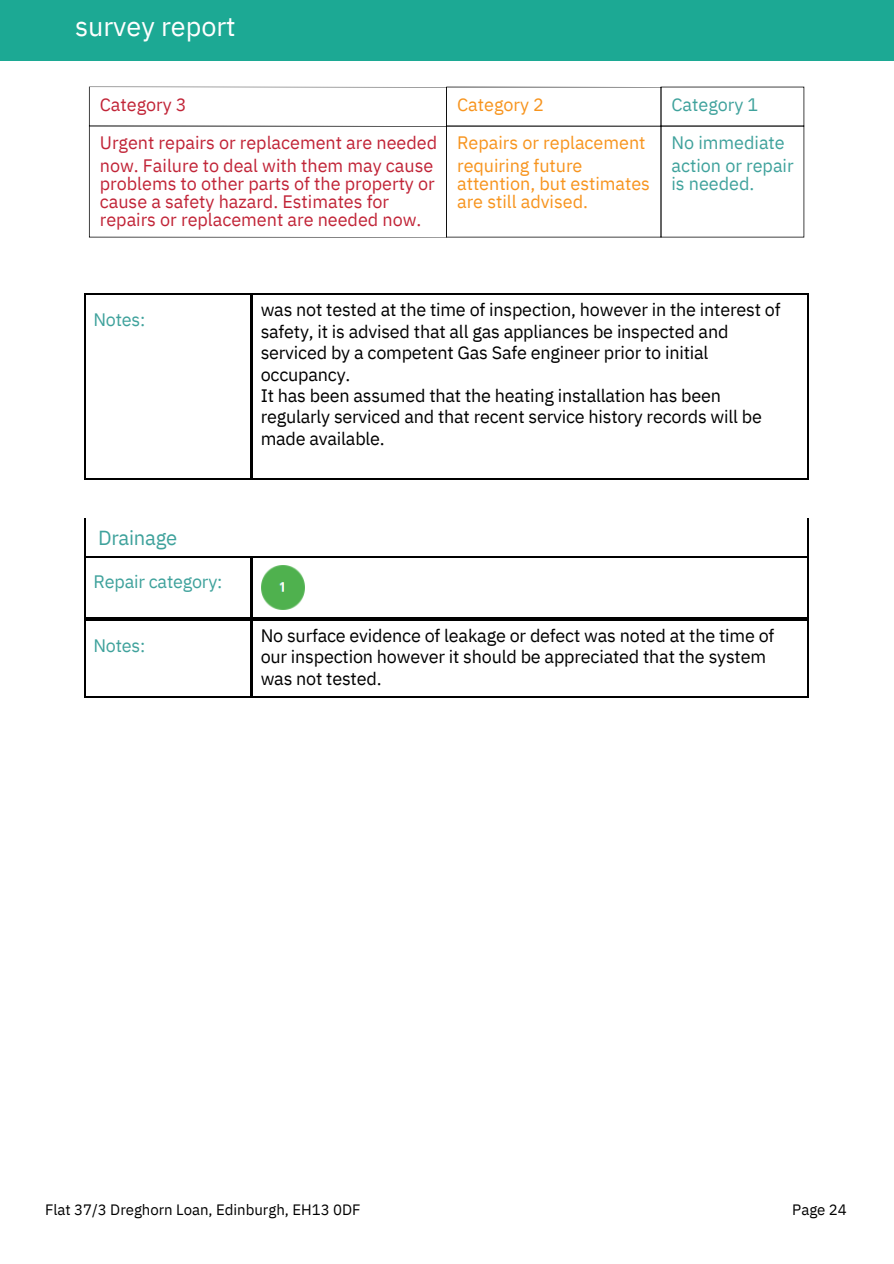
<style>
.page{position:relative;width:894px;height:1264px;background:#fff}
.page>*{position:absolute;margin:0;border:0;box-sizing:border-box;transform-origin:0 0}
.t1{font:27px "IBM Plex Sans";color:#fff}
.t2{font:20.25px "IBM Plex Sans";letter-spacing:-.01em;color:#3fa29c}
.t3{font:18px/21.3px "IBM Plex Sans";letter-spacing:-.01em;color:#000}
.t4{font:18px/18px "IBM Plex Sans";color:#c12437}
.t5{font:18px/18px "IBM Plex Sans";color:#f7941e}
.t6{font:18px/38.2px "IBM Plex Sans";color:#3fa29c}
.t7{font:15px "IBM Plex Sans";color:#000}
</style>
<div class="page">
<div style="left:0;top:0;width:892px;height:60px;background:#1ca994"></div>
<svg style="left:89px;top:87px;width:715px;height:150px"></svg>
<hr style="left:84px;top:293px;width:2px;height:186px;background:#000">
<hr style="left:84px;top:478px;width:167px;height:1px;background:#000">
<hr style="left:250px;top:293px;width:1px;height:186px;background:#000">
<hr style="left:84px;top:293px;width:167px;height:1px;background:#000">
<hr style="left:251px;top:293px;width:2px;height:186px;background:#000">
<hr style="left:251px;top:478px;width:557px;height:1px;background:#000">
<hr style="left:807px;top:293px;width:1px;height:186px;background:#000">
<hr style="left:251px;top:293px;width:557px;height:1px;background:#000">
<hr style="left:84px;top:519px;width:2px;height:37px;background:#000">
<hr style="left:807px;top:519px;width:1px;height:37px;background:#000">
<hr style="left:84px;top:556px;width:2px;height:63px;background:#000">
<hr style="left:84px;top:618px;width:167px;height:1px;background:#000">
<hr style="left:250px;top:556px;width:1px;height:63px;background:#000">
<hr style="left:84px;top:556px;width:167px;height:1px;background:#000">
<hr style="left:251px;top:556px;width:2px;height:63px;background:#000">
<hr style="left:251px;top:618px;width:557px;height:1px;background:#000">
<hr style="left:807px;top:556px;width:1px;height:63px;background:#000">
<hr style="left:251px;top:556px;width:557px;height:1px;background:#000">
<hr style="left:84px;top:619px;width:2px;height:78px;background:#000">
<hr style="left:84px;top:696px;width:167px;height:1px;background:#000">
<hr style="left:250px;top:619px;width:1px;height:78px;background:#000">
<hr style="left:84px;top:619px;width:167px;height:1px;background:#000">
<hr style="left:251px;top:619px;width:2px;height:78px;background:#000">
<hr style="left:251px;top:696px;width:557px;height:1px;background:#000">
<hr style="left:807px;top:619px;width:1px;height:78px;background:#000">
<hr style="left:251px;top:619px;width:557px;height:1px;background:#000">
<img style="left:261px;top:565px;width:44px;height:45px">
<h3 class="t1" style="left:75px;top:8px;width:162px">survey report</h3>
<h3 class="t4" style="left:100px;top:85px;width:339px;line-height:38.2px">Category 3<br>Urgent repairs or replacement are needed</h3>
<h3 class="t4" style="left:100px;top:157px;width:336px">now. Failure to deal with them may cause problems to other parts of the property or cause a safety hazard. Estimates for repairs or replacement are needed now.</h3>
<h3 class="t5" style="left:457px;top:85px;width:190px;line-height:38.2px">Category 2<br>Repairs or replacement</h3>
<h3 class="t5" style="left:457px;top:157px;width:194px">requiring future attention, but estimates are still advised.</h3>
<h3 class="t6" style="left:671px;top:85px;width:115px">Category 1<br>No immediate</h3>
<h3 class="t6" style="left:671px;top:157px;width:124px;line-height:18px">action or repair is needed.</h3>
<h3 class="t6" style="left:93px;top:300px;width:53px">Notes:</h3>
<h3 class="t2" style="left:98px;top:524px;width:81px">Drainage</h3>
<h3 class="t6" style="left:93px;top:562px;width:130px">Repair category:</h3>
<h2 class="t6" style="left:93px;top:625px;width:53px">Notes:</h2>
<h3 class="t3" style="left:260px;top:299px;width:521px">was not tested at the time of inspection, however in the interest of safety, it is advised that all gas appliances be inspected and serviced by a competent Gas Safe engineer prior to initial occupancy.<br>It has been assumed that the heating installation has been regularly serviced and that recent service history records will be made available.</h3>
<p class="t3" style="left:260px;top:624px;width:515px">No surface evidence of leakage or defect was noted at the time of our inspection however it should be appreciated that the system was not tested.</p>
<p class="t7" style="left:45px;top:1199px;width:317px">Flat 37/3 Dreghorn Loan, Edinburgh, EH13 0DF</p>
<p class="t7" style="left:792px;top:1199px;width:56px">Page 24</p>
</div>
